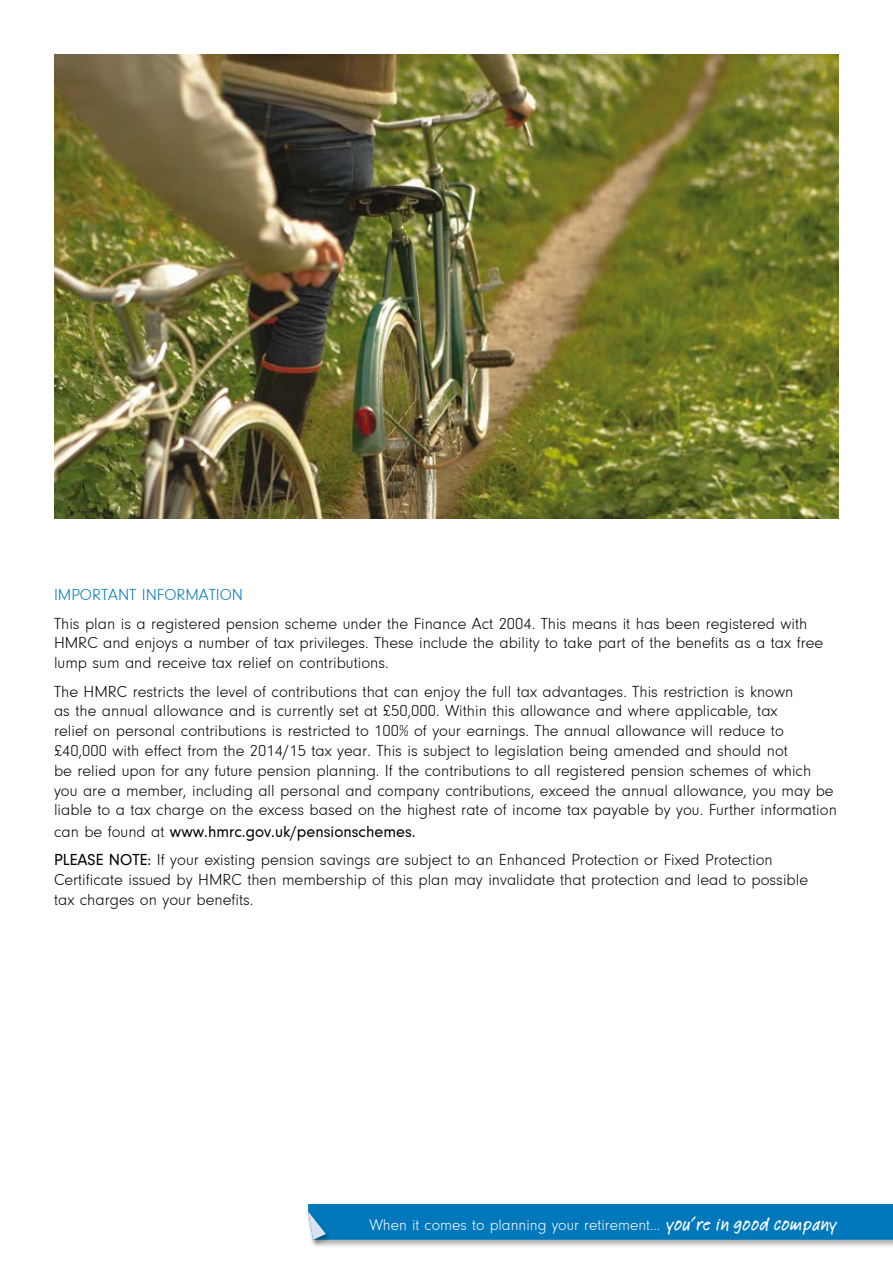
<style>
.page{position:relative;width:893px;height:1263px;background:#fff}
.page>*{position:absolute;margin:0;border:0;box-sizing:border-box;transform-origin:0 0}
.t1{font:300 16.5px/19.8px "Neuzeit Gro";color:#000}
.t2{font:300 16.5px "Neuzeit Gro";color:#0078bb}
.t3{font:300 15.75px "Neuzeit Gro";color:#fff}
.s1{font-weight:400}
.s2{font-family:"Feltpen LT";font-weight:500;font-size:18.75px}
</style>
<div class="page">
<div style="left:306px;top:1203px;width:587px;height:45px;background:#000;opacity:.3"></div>
<div style="left:306px;top:1211px;width:26px;height:36px;background:#000;opacity:.3"></div>
<div style="left:308px;top:1204px;width:585px;height:36px;background:#0078bb"></div>
<img style="left:54px;top:54px;width:785px;height:465px">
<p class="t2" style="left:54px;top:586px;width:191px">IMPORTANT INFORMATION</p>
<p class="t1" style="left:54px;top:614px;width:771px">This plan is a registered pension scheme under the Finance Act 2004. This means it has been registered with<br>HMRC and enjoys a number of tax privileges. These include the ability to take part of the benefits as a tax free lump sum and receive tax relief on contributions.</p>
<p class="t1" style="left:54px;top:682px;width:784px">The HMRC restricts the level of contributions that can enjoy the full tax advantages. This restriction is known<br>as the annual allowance and is currently set at £50,000. Within this allowance and where applicable, tax<br>relief on personal contributions is restricted to 100% of your earnings. The annual allowance will reduce to £40,000 with effect from the 2014/15 tax year. This is subject to legislation being amended and should not<br>be relied upon for any future pension planning. If the contributions to all registered pension schemes of which you are a member, including all personal and company contributions, exceed the annual allowance, you may be liable to a tax charge on the excess based on the highest rate of income tax payable by you. Further information</p>
<p class="t1" style="left:54px;top:818px;width:720px;line-height:28.3px">can be found at <span class="s1">www.hmrc.gov.uk/pensionschemes.<br>PLEASE NOTE:</span> If your existing pension savings are subject to an Enhanced Protection or Fixed Protection</p>
<p class="t1" style="left:54px;top:870px;width:756px">Certificate issued by HMRC then membership of this plan may invalidate that protection and lead to possible tax charges on your benefits.</p>
<p class="t3" style="left:369px;top:1216px;width:469px">When it comes to planning your retirement... <span class="s2">you’re in good company</span></p>
</div>
